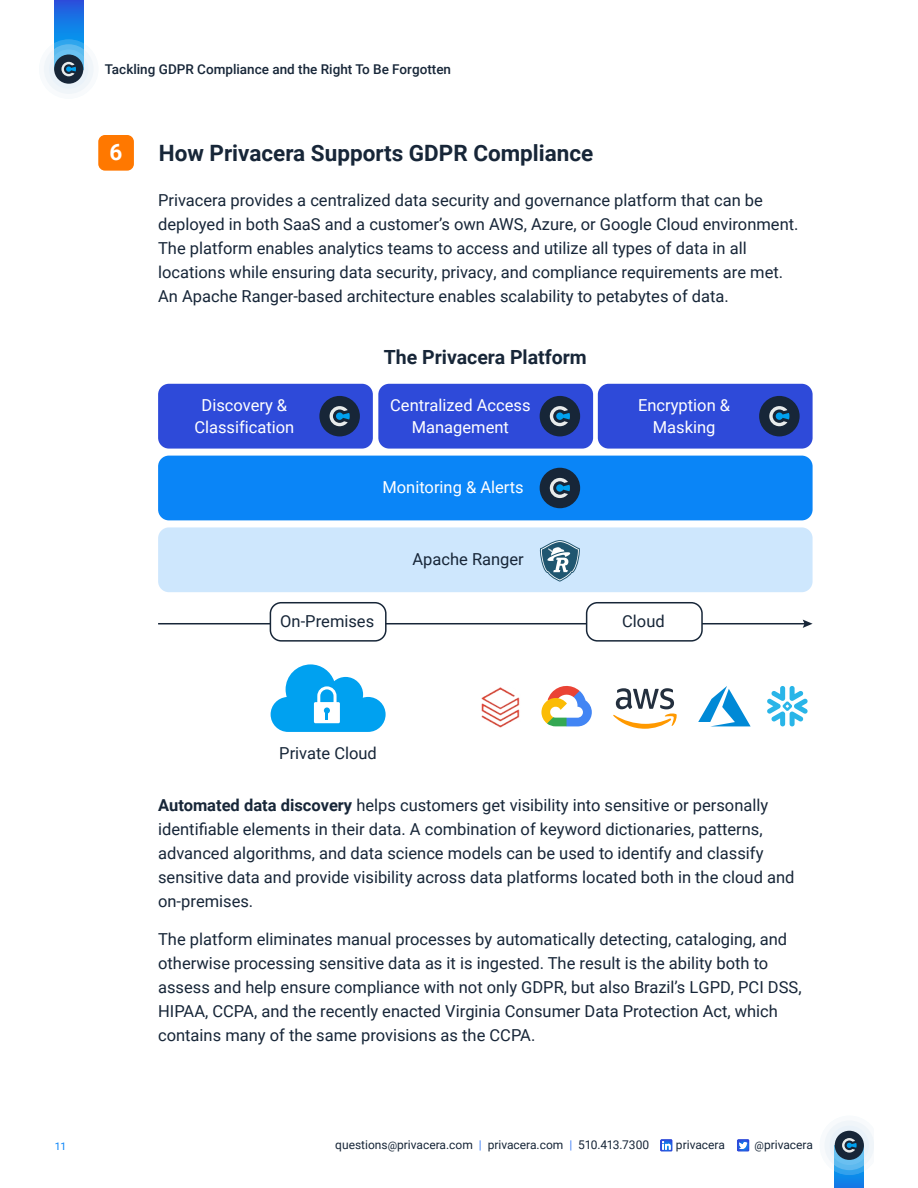
<style>
.page{position:relative;width:918px;height:1188px;background:#fff}
.page>*{position:absolute;margin:0;border:0;box-sizing:border-box;transform-origin:0 0}
.t1{font:700 22.5px "Roboto";color:#172638}
.t2{font:700 22.5px "Roboto";color:#fff}
.t3{font:700 19.5px "Roboto";color:#172638}
.t4{font:16.5px/24px "Roboto";color:#172638}
.t5{font:16.5px/22.5px "Roboto";color:#fff;text-align:center}
.t6{font:500 13.5px "Roboto";color:#172638}
.t7{font:12px "Roboto";color:#172638}
.t8{font:10.5px "Roboto";color:#0a84f8}
.s1{font-weight:700}
.s2{font-size:10.5px}
.s3{color:#4784f7}
</style>
<div class="page">
<svg style="left:54px;top:0;width:29px;height:43px"></svg>
<svg style="left:39px;top:39px;width:59px;height:60px"></svg>
<svg style="left:44px;top:44px;width:50px;height:50px"></svg>
<svg style="left:49px;top:49px;width:39px;height:40px"></svg>
<div style="left:54px;top:55px;width:29px;height:29px;background:#172638;border-radius:50%"></div>
<svg style="left:61px;top:62px;width:15px;height:14px"></svg>
<div style="left:835px;top:1145px;width:29px;height:43px;background:#0f82e8"></div>
<svg style="left:824px;top:1120px;width:49px;height:55px"></svg>
<svg style="left:660px;top:1139px;width:13px;height:13px"></svg>
<svg style="left:737px;top:1139px;width:13px;height:13px"></svg>
<div style="left:98px;top:135px;width:36px;height:36px;background:#ff7800;border-radius:7px"></div>
<div style="left:158px;top:384px;width:215px;height:65px;background:#2e4ad9;border-radius:11px"></div>
<div style="left:378px;top:384px;width:215px;height:65px;background:#2e4ad9;border-radius:11px"></div>
<div style="left:598px;top:384px;width:215px;height:65px;background:#2e4ad9;border-radius:11px"></div>
<div style="left:319px;top:396px;width:41px;height:40px;background:#172638;border-radius:50%"></div>
<svg style="left:330px;top:406px;width:20px;height:20px"></svg>
<div style="left:540px;top:396px;width:40px;height:40px;background:#172638;border-radius:50%"></div>
<svg style="left:550px;top:406px;width:20px;height:20px"></svg>
<div style="left:759px;top:396px;width:41px;height:40px;background:#172638;border-radius:50%"></div>
<svg style="left:769px;top:406px;width:20px;height:20px"></svg>
<div style="left:158px;top:456px;width:655px;height:64px;background:#0a85f7;border-radius:11px"></div>
<div style="left:540px;top:468px;width:40px;height:40px;background:#172638;border-radius:50%"></div>
<svg style="left:550px;top:478px;width:20px;height:20px"></svg>
<div style="left:158px;top:527px;width:655px;height:65px;background:#cee7fd;border-radius:11px"></div>
<svg style="left:539px;top:540px;width:41px;height:42px"></svg>
<hr style="left:158px;top:623px;width:648px;height:1px;background:#172638">
<svg style="left:803px;top:620px;width:10px;height:8px"></svg>
<div style="left:270px;top:603px;width:116px;height:38px;background:#fff;border-radius:11px"></div>
<div style="left:270px;top:602px;width:117px;height:40px;border:2px solid #172638;border-radius:11px"></div>
<div style="left:587px;top:603px;width:115px;height:38px;background:#fff;border-radius:11px"></div>
<div style="left:586px;top:602px;width:117px;height:40px;border:2px solid #172638;border-radius:11px"></div>
<svg style="left:271px;top:664px;width:115px;height:68px"></svg>
<svg style="left:767px;top:686px;width:41px;height:40px"></svg>
<svg style="left:541px;top:686px;width:51px;height:41px"></svg>
<svg style="left:613px;top:688px;width:64px;height:41px"></svg>
<svg style="left:698px;top:686px;width:53px;height:40px"></svg>
<img style="left:481px;top:687px;width:39px;height:41px">
<p class="t6" style="left:105px;top:64px;width:348px">Tackling GDPR Compliance and the Right To Be Forgotten</p>
<h1 class="t2" style="left:110px;top:142px;width:14px">6</h1>
<h1 class="t1" style="left:159px;top:143px;width:436px">How Privacera Supports GDPR Compliance</h1>
<p class="t4" style="left:158px;top:190px;width:642px">Privacera provides a centralized data security and governance platform that can be deployed in both SaaS and a customer’s own AWS, Azure, or Google Cloud environment.<br>The platform enables analytics teams to access and utilize all types of data in all locations while ensuring data security, privacy, and compliance requirements are met.<br>An Apache Ranger-based architecture enables scalability to petabytes of data.</p>
<p class="t3" style="left:384px;top:348px;width:205px">The Privacera Platform</p>
<p class="t5" style="left:194px;top:395px;width:102px">Discovery &amp;<br>Classification</p>
<p class="t5" style="left:390px;top:395px;width:142px">Centralized Access<br>Management</p>
<p class="t5" style="left:638px;top:395px;width:94px">Encryption &amp;<br>Masking</p>
<p class="t5" style="left:382px;top:477px;width:143px">Monitoring &amp; Alerts</p>
<p class="t4" style="left:412px;top:548px;width:113px">Apache Ranger</p>
<p class="t4" style="left:280px;top:610px;width:95px">On-Premises</p>
<p class="t4" style="left:622px;top:610px;width:44px">Cloud</p>
<p class="t4" style="left:279px;top:742px;width:99px">Private Cloud</p>
<p class="t4" style="left:158px;top:795px;width:638px"><span class="s1">Automated data discovery</span> helps customers get visibility into sensitive or personally identifiable elements in their data. A combination of keyword dictionaries, patterns, advanced algorithms, and data science models can be used to identify and classify sensitive data and provide visibility across data platforms located both in the cloud and on-premises.</p>
<p class="t4" style="left:158px;top:928px;width:645px">The platform eliminates manual processes by automatically detecting, cataloging, and otherwise processing sensitive data as it is ingested. The result is the ability both to assess and help ensure compliance with not only GDPR, but also Brazil’s LGPD, PCI DSS, HIPAA, CCPA, and the recently enacted Virginia Consumer Data Protection Act, which contains many of the same provisions as the CCPA.</p>
<p class="t8" style="left:55px;top:1141px;width:13px">11</p>
<p class="t7" style="left:335px;top:1140px;width:315px">questions<span class="s2">@</span>privacera.com <span class="s3">|</span> privacera.com <span class="s3">|</span> 510.413.7300</p>
<p class="t7" style="left:676px;top:1140px;width:50px">privacera</p>
<p class="t7" style="left:755px;top:1140px;width:60px"><span class="s2">@</span>privacera</p>
</div>
